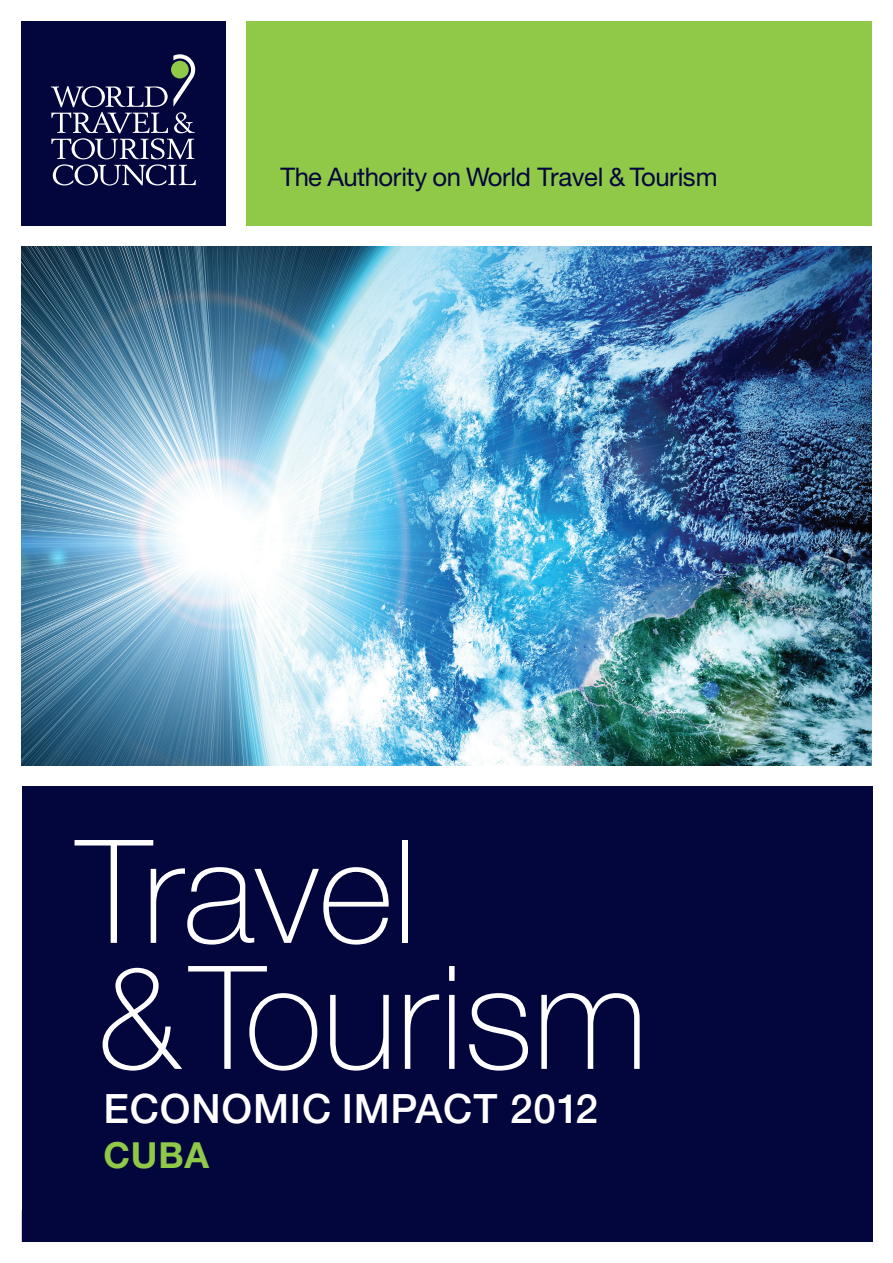
<style>
.page{position:relative;width:893px;height:1263px;background:#fff}
.page>*{position:absolute;margin:0;border:0;box-sizing:border-box;transform-origin:0 0}
.t1{font:100 144px/126px "Helvetica Neue";color:#fff}
.t2{font:500 40.5px "Helvetica Neue";letter-spacing:.02em;color:#fff}
.t3{font:700 36px "Helvetica Neue";color:#90c848}
.t4{font:25.65px "Helvetica Neue";letter-spacing:-.02em;color:#02063d}
</style>
<div class="page">
<div style="left:22px;top:787px;width:850px;height:455px;background:#02063d"></div>
<div style="left:247px;top:21px;width:625px;height:204px;background:#90c848"></div>
<img style="left:21px;top:247px;width:851px;height:518px">
<div style="left:21px;top:21px;width:204px;height:204px;background:#02063d"></div>
<svg style="left:51px;top:54px;width:145px;height:131px"></svg>
<div style="left:171px;top:61px;width:18px;height:17px;background:#90c848;border-radius:50%"></div>
<p class="t4" style="left:281px;top:162px;width:438px">The Authority on World Travel &amp; Tourism</p>
<h1 class="t1" style="left:77px;top:828px;width:573px">Travel<br>&amp; Tourism</h1>
<h2 class="t2" style="left:104px;top:1084px;width:496px">ECONOMIC I MPACT 2012</h2>
<h3 class="t3" style="left:104px;top:1133px;width:107px">Cuba</h3>
</div>
